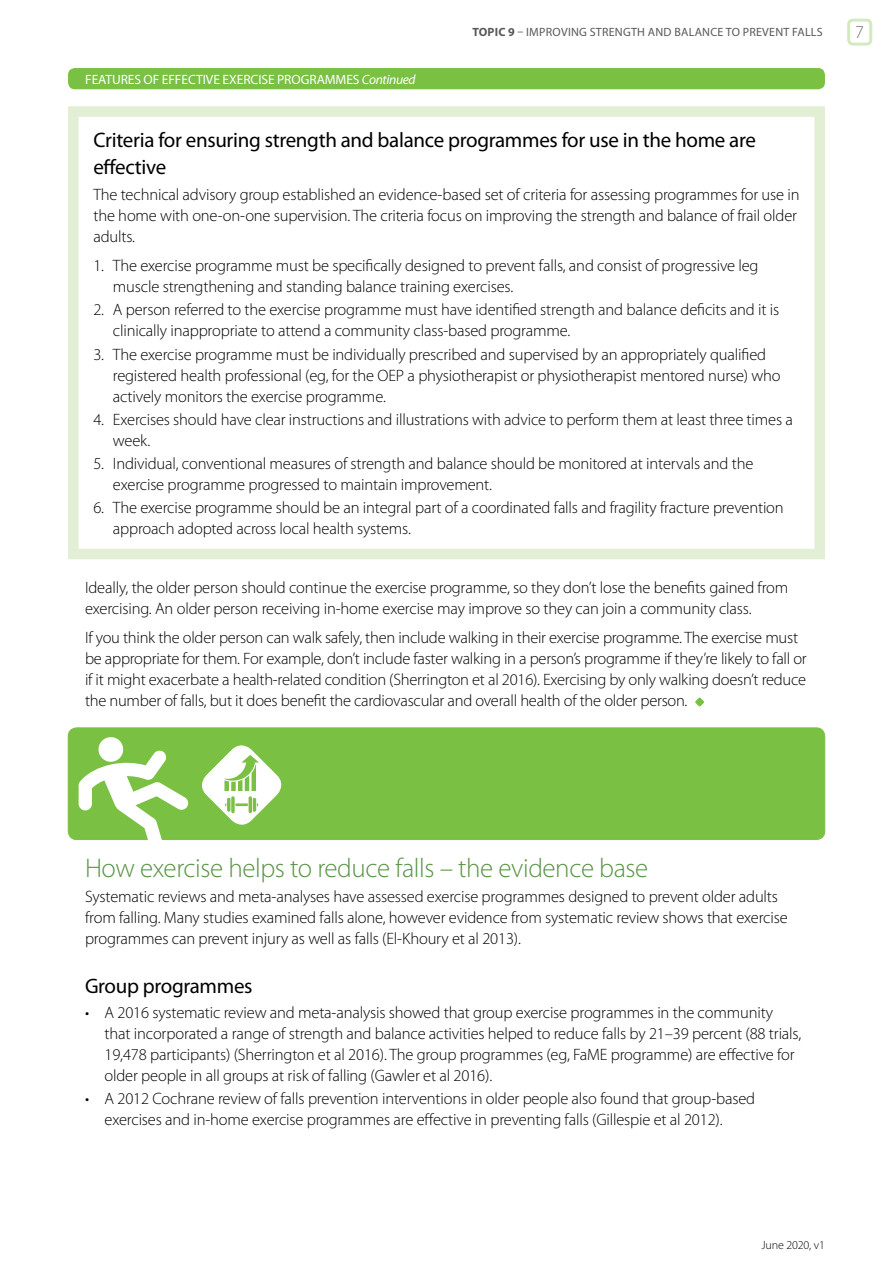
<style>
.page{position:relative;width:893px;height:1263px;background:#fff}
.page>*{position:absolute;margin:0;border:0;box-sizing:border-box;transform-origin:0 0}
.t1{font:300 27px "Myriad Pro";letter-spacing:-.015em;color:#599345}
.t2{font:21px/27px "Myriad Pro";letter-spacing:-.015em;color:#000}
.t3{font:300 18px "Myriad Pro";color:#6d6e71}
.t4{font:300 16.5px/21px "Myriad Pro";letter-spacing:-.01em;color:#000}
.t5{font:13.5px "Myriad Pro";letter-spacing:-.005em;color:#fff}
.t6{font:12px "Myriad Pro";letter-spacing:.02em;color:#58595b}
.t7{font:300 12px "Myriad Pro";letter-spacing:-.01em;color:#000}
.s1{font-style:italic}
.s2{font-weight:700}
</style>
<div class="page">
<div style="left:847px;top:19px;width:25px;height:27px;border:3px solid #d5e9c1;border-radius:4px"></div>
<div style="left:68px;top:68px;width:757px;height:21px;background:#7ac143;border-radius:7px"></div>
<div style="left:68px;top:106px;width:757px;height:453px;border:10px solid #e2efd4"></div>
<svg style="left:695px;top:697px;width:9px;height:10px"></svg>
<div style="left:68px;top:728px;width:757px;height:111px;background:#7ac143;border-radius:9px"></div>
<div style="left:68px;top:728px;width:757px;height:112px;border:1px solid #7ac143;border-radius:9px"></div>
<svg style="left:79px;top:737px;width:110px;height:104px"></svg>
<svg style="left:202px;top:745px;width:80px;height:80px"></svg>
<p class="t5" style="left:85px;top:71px;width:332px">FEATURES OF EFFECTIVE EXERCISE PROGRAMMES <span class="s1">Continued</span></p>
<p class="t6" style="left:472px;top:24px;width:352px"><span class="s2">TOPIC 9</span> – IMPROVING STRENGTH AND BALANCE TO PREVENT FALLS</p>
<p class="t3" style="left:855px;top:21px;width:10px">7</p>
<p class="t2" style="left:93px;top:127px;width:664px">Criteria for ensuring strength and balance programmes for use in the home are effective</p>
<p class="t4" style="left:93px;top:184px;width:708px">The technical advisory group established an evidence-based set of criteria for assessing programmes for use in the home with one-on-one supervision. The criteria focus on improving the strength and balance of frail older adults.</p>
<p class="t4" style="left:113px;top:255px;width:647px;text-indent:-20px">1. The exercise programme must be specifically designed to prevent falls, and consist of progressive leg muscle strengthening and standing balance training exercises.</p>
<p class="t4" style="left:113px;top:299px;width:668px;text-indent:-20px">2. A person referred to the exercise programme must have identified strength and balance deficits and it is clinically inappropriate to attend a community class-based programme.</p>
<p class="t4" style="left:113px;top:343px;width:669px;text-indent:-20px">3. The exercise programme must be individually prescribed and supervised by an appropriately qualified registered health professional (eg, for the OEP a physiotherapist or physiotherapist mentored nurse) who actively monitors the exercise programme.</p>
<p class="t4" style="left:113px;top:408px;width:681px;text-indent:-20px">4. Exercises should have clear instructions and illustrations with advice to perform them at least three times a week.</p>
<p class="t4" style="left:113px;top:453px;width:642px;text-indent:-20px">5. Individual, conventional measures of strength and balance should be monitored at intervals and the exercise programme progressed to maintain improvement.</p>
<p class="t4" style="left:113px;top:497px;width:672px;text-indent:-20px">6. The exercise programme should be an integral part of a coordinated falls and fragility fracture prevention approach adopted across local health systems.</p>
<p class="t4" style="left:85px;top:577px;width:705px">Ideally, the older person should continue the exercise programme, so they don’t lose the benefits gained from exercising. An older person receiving in-home exercise may improve so they can join a community class.</p>
<p class="t4" style="left:85px;top:627px;width:723px">If you think the older person can walk safely, then include walking in their exercise programme. The exercise must be appropriate for them. For example, don’t include faster walking in a person’s programme if they’re likely to fall or if it might exacerbate a health-related condition (Sherrington et al 2016). Exercising by only walking doesn’t reduce the number of falls, but it does benefit the cardiovascular and overall health of the older person.</p>
<h1 class="t1" style="left:85px;top:852px;width:565px">How exercise helps to reduce falls – the evidence base</h1>
<p class="t4" style="left:85px;top:886px;width:704px">Systematic reviews and meta-analyses have assessed exercise programmes designed to prevent older adults from falling. Many studies examined falls alone, however evidence from systematic review shows that exercise programmes can prevent injury as well as falls (El-Khoury et al 2013).</p>
<p class="t2" style="left:85px;top:972px;width:169px">Group programmes</p>
<p class="t4" style="left:105px;top:1002px;width:698px;text-indent:-20px">• A 2016 systematic review and meta-analysis showed that group exercise programmes in the community that incorporated a range of strength and balance activities helped to reduce falls by 21–39 percent (88 trials, 19,478 participants) (Sherrington et al 2016). The group programmes (eg, FaME programme) are effective for older people in all groups at risk of falling (Gawler et al 2016).</p>
<p class="t4" style="left:105px;top:1088px;width:652px;text-indent:-20px">• A 2012 Cochrane review of falls prevention interventions in older people also found that group-based exercises and in-home exercise programmes are effective in preventing falls (Gillespie et al 2012).</p>
<p class="t7" style="left:762px;top:1237px;width:65px">June 2020, v1</p>
</div>
